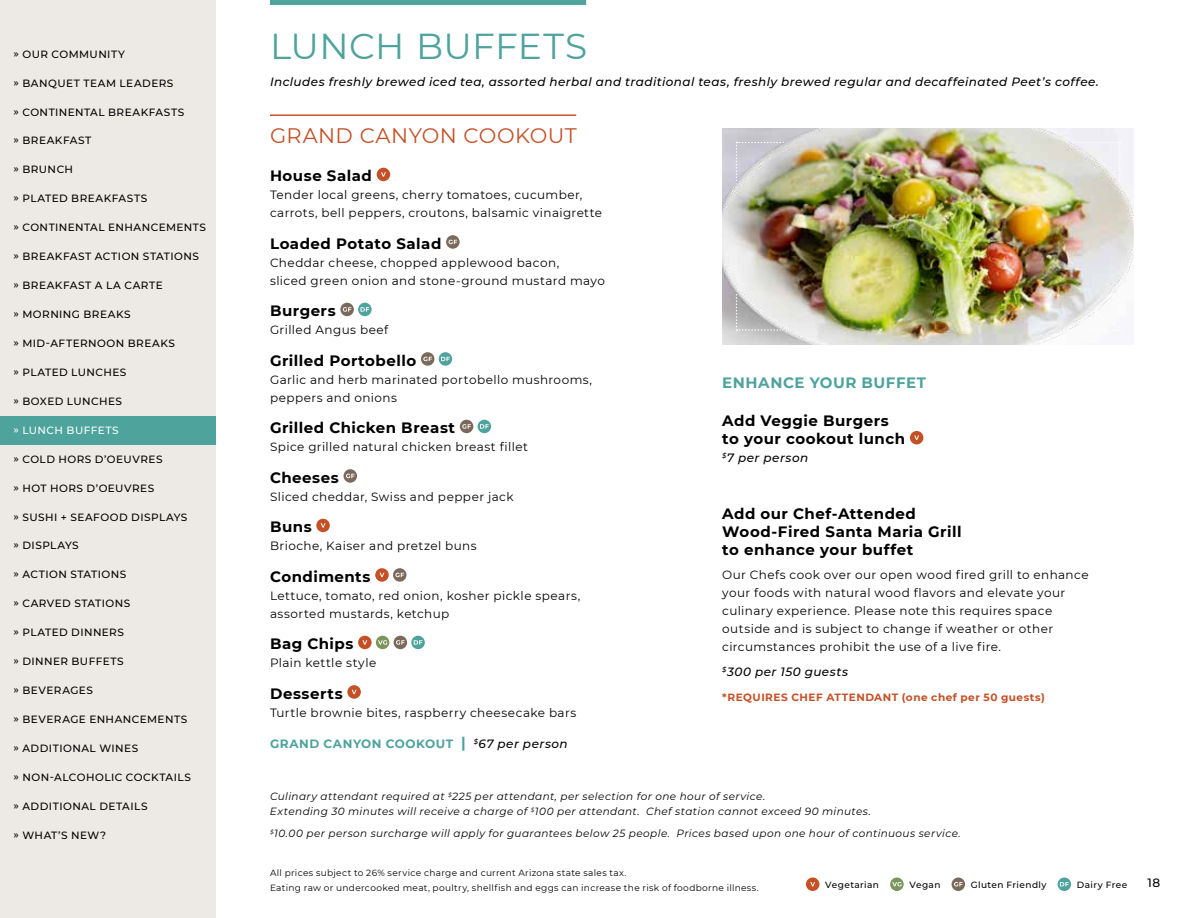
<style>
.page{position:relative;width:1188px;height:918px;background:#fff}
.page>*{position:absolute;margin:0;border:0;box-sizing:border-box;transform-origin:0 0}
.t1{font:36px "Montserrat";letter-spacing:.005em;color:#4ea39c}
.t2{font:21px "Montserrat";letter-spacing:.02em;color:#c55026}
.t3{font:700 15px/18px "Montserrat";letter-spacing:.03em;color:#000}
.t4{font:700 15px "Montserrat";letter-spacing:.035em;color:#4ea39c}
.t5{font:12px/18px "Montserrat";letter-spacing:.035em;color:#000}
.t6{font:italic 500 12px "Montserrat";letter-spacing:.035em;color:#000}
.t7{font:700 12px "Montserrat";letter-spacing:.045em;color:#4ea39c}
.t8{font:500 12px "Montserrat";color:#000}
.t9{font:500 10.5px "Montserrat";letter-spacing:.045em;color:#000}
.t10{font:italic 10.5px/15px "Montserrat";letter-spacing:.04em;color:#000}
.t11{font:700 10.5px "Montserrat";letter-spacing:.05em;color:#c55026}
.t12{font:500 10.5px "Montserrat";letter-spacing:.04em;color:#fff}
.t13{font:9px/15px "Montserrat";letter-spacing:.035em;color:#000}
.t14{font:500 9px "Montserrat";letter-spacing:.045em;color:#000}
.s1{font-size:15px}
.s2{font-weight:500;font-style:italic;color:#000}
</style>
<div class="page">
<div style="left:0;top:0;width:216px;height:918px;background:#ede9e4"></div>
<div style="left:806px;top:878px;width:13px;height:13px;background:#c55026;border-radius:50%"></div>
<svg style="left:810px;top:882px;width:5px;height:4px"></svg>
<svg style="left:890px;top:877px;width:14px;height:14px"></svg>
<svg style="left:892px;top:882px;width:10px;height:4px"></svg>
<div style="left:952px;top:878px;width:13px;height:13px;background:#7b6a5b;border-radius:50%"></div>
<svg style="left:954px;top:882px;width:9px;height:4px"></svg>
<div style="left:1058px;top:878px;width:13px;height:13px;background:#4ea39c;border-radius:50%"></div>
<svg style="left:1060px;top:882px;width:9px;height:4px"></svg>
<div style="left:0;top:416px;width:216px;height:29px;background:#4ea39c"></div>
<div style="left:270px;top:0;width:316px;height:5px;background:#4ea39c"></div>
<hr style="left:270px;top:114px;width:306px;height:2px;background:#c55026">
<div style="left:377px;top:168px;width:13px;height:13px;background:#c55026;border-radius:50%"></div>
<svg style="left:381px;top:172px;width:5px;height:5px"></svg>
<svg style="left:446px;top:235px;width:14px;height:14px"></svg>
<svg style="left:449px;top:240px;width:8px;height:4px"></svg>
<div style="left:340px;top:303px;width:14px;height:13px;background:#7b6a5b;border-radius:50%"></div>
<svg style="left:343px;top:307px;width:8px;height:5px"></svg>
<div style="left:358px;top:303px;width:14px;height:13px;background:#4ea39c;border-radius:50%"></div>
<svg style="left:361px;top:307px;width:8px;height:5px"></svg>
<svg style="left:421px;top:352px;width:13px;height:14px"></svg>
<svg style="left:423px;top:357px;width:9px;height:4px"></svg>
<svg style="left:439px;top:352px;width:13px;height:14px"></svg>
<svg style="left:441px;top:357px;width:9px;height:4px"></svg>
<div style="left:460px;top:420px;width:13px;height:13px;background:#7b6a5b;border-radius:50%"></div>
<svg style="left:462px;top:424px;width:9px;height:5px"></svg>
<div style="left:478px;top:420px;width:13px;height:13px;background:#4ea39c;border-radius:50%"></div>
<svg style="left:480px;top:424px;width:9px;height:5px"></svg>
<svg style="left:344px;top:469px;width:13px;height:14px"></svg>
<svg style="left:346px;top:474px;width:9px;height:4px"></svg>
<div style="left:316px;top:519px;width:14px;height:13px;background:#c55026;border-radius:50%"></div>
<svg style="left:321px;top:523px;width:5px;height:5px"></svg>
<svg style="left:375px;top:568px;width:14px;height:14px"></svg>
<svg style="left:380px;top:573px;width:4px;height:4px"></svg>
<svg style="left:393px;top:568px;width:13px;height:14px"></svg>
<svg style="left:395px;top:573px;width:9px;height:4px"></svg>
<div style="left:358px;top:636px;width:14px;height:13px;background:#c55026;border-radius:50%"></div>
<svg style="left:362px;top:640px;width:5px;height:5px"></svg>
<div style="left:376px;top:636px;width:13px;height:13px;background:#7b955c;border-radius:50%"></div>
<svg style="left:378px;top:640px;width:9px;height:5px"></svg>
<div style="left:394px;top:636px;width:13px;height:13px;background:#7b6a5b;border-radius:50%"></div>
<svg style="left:396px;top:640px;width:9px;height:5px"></svg>
<svg style="left:411px;top:636px;width:14px;height:13px"></svg>
<svg style="left:414px;top:640px;width:8px;height:5px"></svg>
<svg style="left:347px;top:685px;width:14px;height:14px"></svg>
<svg style="left:352px;top:690px;width:5px;height:4px"></svg>
<div style="left:910px;top:431px;width:13px;height:13px;background:#c55026;border-radius:50%"></div>
<svg style="left:914px;top:435px;width:5px;height:5px"></svg>
<img style="left:722px;top:128px;width:412px;height:216px">
<img style="left:736px;top:142px;width:385px;height:189px">
<p class="t9" style="left:14px;top:47px;width:113px">» OUR COMMUNITY</p>
<p class="t9" style="left:14px;top:76px;width:161px">» BANQUET TEAM LEADERS</p>
<p class="t9" style="left:14px;top:104px;width:172px">» CONTINENTAL BREAKFASTS</p>
<p class="t9" style="left:14px;top:133px;width:79px">» BREAKFAST</p>
<p class="t9" style="left:14px;top:162px;width:61px">» BRUNCH</p>
<p class="t9" style="left:14px;top:191px;width:135px">» PLATED BREAKFASTS</p>
<p class="t9" style="left:14px;top:220px;width:194px">» CONTINENTAL ENHANCEMENTS</p>
<p class="t9" style="left:14px;top:249px;width:187px">» BREAKFAST ACTION STATIONS</p>
<p class="t9" style="left:14px;top:278px;width:151px">» BREAKFAST A LA CARTE</p>
<p class="t9" style="left:14px;top:307px;width:119px">» MORNING BREAKS</p>
<p class="t9" style="left:14px;top:336px;width:163px">» MID-AFTERNOON BREAKS</p>
<p class="t9" style="left:14px;top:365px;width:114px">» PLATED LUNCHES</p>
<p class="t9" style="left:14px;top:394px;width:110px">» BOXED LUNCHES</p>
<p class="t12" style="left:14px;top:423px;width:107px">» LUNCH BUFFETS</p>
<p class="t9" style="left:14px;top:452px;width:151px">» COLD HORS D’OEUVRES</p>
<p class="t9" style="left:14px;top:481px;width:142px">» HOT HORS D’OEUVRES</p>
<p class="t9" style="left:14px;top:509px;width:176px">» SUSHI + SEAFOOD DISPLAYS</p>
<p class="t9" style="left:14px;top:538px;width:67px">» DISPLAYS</p>
<p class="t9" style="left:14px;top:567px;width:114px">» ACTION STATIONS</p>
<p class="t9" style="left:14px;top:596px;width:118px">» CARVED STATIONS</p>
<p class="t9" style="left:14px;top:625px;width:112px">» PLATED DINNERS</p>
<p class="t9" style="left:14px;top:654px;width:112px">» DINNER BUFFETS</p>
<p class="t9" style="left:14px;top:683px;width:81px">» BEVERAGES</p>
<p class="t9" style="left:14px;top:712px;width:175px">» BEVERAGE ENHANCEMENTS</p>
<p class="t9" style="left:14px;top:741px;width:126px">» ADDITIONAL WINES</p>
<p class="t9" style="left:14px;top:770px;width:179px">» NON-ALCOHOLIC COCKTAILS</p>
<p class="t9" style="left:14px;top:799px;width:136px">» ADDITIONAL DETAILS</p>
<p class="t9" style="left:14px;top:828px;width:94px">» WHAT’S NEW?</p>
<h1 class="t1" style="left:270px;top:21px;width:319px">LUNCH BUFFETS</h1>
<p class="t6" style="left:270px;top:74px;width:830px">Includes freshly brewed iced tea, assorted herbal and traditional teas, freshly brewed regular and decaffeinated Peet’s coffee.</p>
<h2 class="t2" style="left:270px;top:121px;width:308px">GRAND CANYON COOKOUT</h2>
<p class="t3" style="left:270px;top:166px;width:103px">House Salad</p>
<p class="t5" style="left:270px;top:186px;width:334px">Tender local greens, cherry tomatoes, cucumber, carrots, bell peppers, croutons, balsamic vinaigrette</p>
<p class="t3" style="left:270px;top:234px;width:173px">Loaded Potato Salad</p>
<p class="t5" style="left:270px;top:253px;width:336px">Cheddar cheese, chopped applewood bacon,<br>sliced green onion and stone-ground mustard mayo</p>
<p class="t3" style="left:270px;top:301px;width:67px">Burgers</p>
<p class="t5" style="left:270px;top:321px;width:120px">Grilled Angus beef</p>
<p class="t3" style="left:270px;top:351px;width:148px">Grilled Portobello</p>
<p class="t5" style="left:270px;top:370px;width:324px">Garlic and herb marinated portobello mushrooms, peppers and onions</p>
<p class="t3" style="left:270px;top:418px;width:187px">Grilled Chicken Breast</p>
<p class="t5" style="left:270px;top:438px;width:259px">Spice grilled natural chicken breast fillet</p>
<p class="t3" style="left:270px;top:468px;width:70px">Cheeses</p>
<p class="t5" style="left:270px;top:487px;width:245px">Sliced cheddar, Swiss and pepper jack</p>
<p class="t3" style="left:270px;top:517px;width:43px">Buns</p>
<p class="t5" style="left:270px;top:537px;width:208px">Brioche, Kaiser and pretzel buns</p>
<p class="t3" style="left:270px;top:567px;width:102px">Condiments</p>
<p class="t5" style="left:270px;top:586px;width:312px">Lettuce, tomato, red onion, kosher pickle spears, assorted mustards, ketchup</p>
<p class="t3" style="left:270px;top:634px;width:85px">Bag Chips</p>
<p class="t5" style="left:270px;top:654px;width:108px">Plain kettle style</p>
<p class="t3" style="left:270px;top:684px;width:74px">Desserts</p>
<p class="t5" style="left:270px;top:703px;width:308px">Turtle brownie bites, raspberry cheesecake bars</p>
<p class="t7" style="left:270px;top:735px;width:299px">GRAND CANYON COOKOUT <span class="s1">|</span> <sup>$</sup><span class="s2">67 per person</span></p>
<p class="t4" style="left:722px;top:372px;width:205px">ENHANCE YOUR BUFFET</p>
<p class="t3" style="left:722px;top:411px;width:184px">Add Veggie Burgers to your cookout lunch</p>
<p class="t6" style="left:722px;top:450px;width:88px"><sup>$</sup>7 per person</p>
<p class="t3" style="left:722px;top:504px;width:241px">Add our Chef-Attended<br>Wood-Fired Santa Maria Grill to enhance your buffet</p>
<p class="t5" style="left:722px;top:566px;width:368px">Our Chefs cook over our open wood fired grill to enhance your foods with natural wood flavors and elevate your culinary experience. Please note this requires space outside and is subject to change if weather or other circumstances prohibit the use of a live fire.</p>
<p class="t6" style="left:722px;top:664px;width:127px"><sup>$</sup>300 per 150 guests</p>
<p class="t11" style="left:722px;top:690px;width:324px">*REQUIRES CHEF ATTENDANT (one chef per 50 guests)</p>
<p class="t10" style="left:270px;top:789px;width:603px">Culinary attendant required at <sup>$</sup>225 per attendant, per selection for one hour of service.<br>Extending 30 minutes will receive a charge of <sup>$</sup>100 per attendant. Chef station cannot exceed 90 minutes.</p>
<p class="t10" style="left:270px;top:825px;width:692px"><sup>$</sup>10.00 per person surcharge will apply for guarantees below 25 people. Prices based upon one hour of continuous service.</p>
<p class="t13" style="left:270px;top:865px;width:490px">All prices subject to 26% service charge and current Arizona state sales tax.<br>Eating raw or undercooked meat, poultry, shellfish and eggs can increase the risk of foodborne illness.</p>
<p class="t8" style="left:1148px;top:874px;width:14px">18</p>
<p class="t14" style="left:825px;top:879px;width:55px">Vegetarian</p>
<p class="t14" style="left:909px;top:879px;width:33px">Vegan</p>
<p class="t14" style="left:971px;top:879px;width:77px">Gluten Friendly</p>
<p class="t14" style="left:1077px;top:879px;width:52px">Dairy Free</p>
</div>
